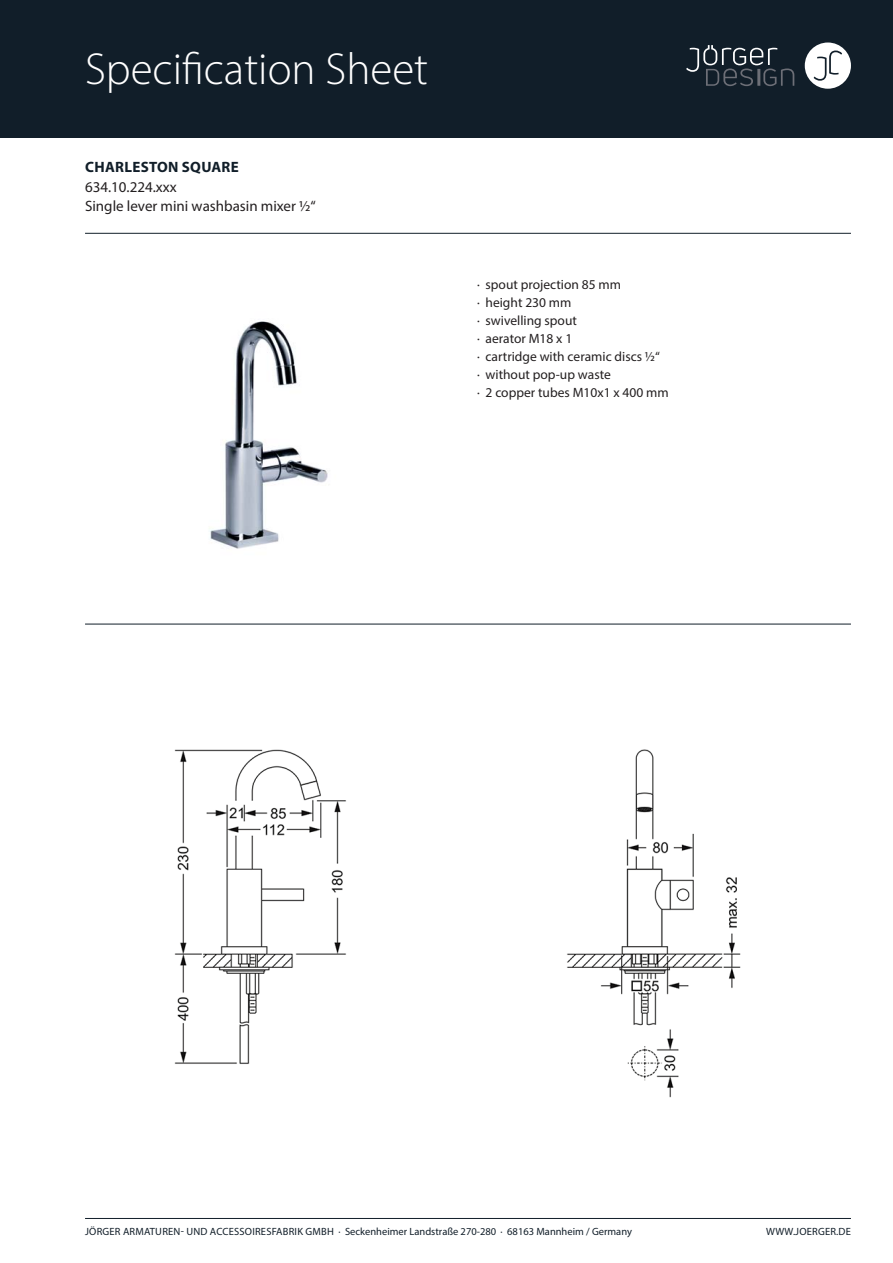
<style>
.page{position:relative;width:893px;height:1263px;background:#fff}
.page>*{position:absolute;margin:0;border:0;box-sizing:border-box;transform-origin:0 0}
.t1{font:300 45px "Myriad Pro";color:#fff}
.t2{font:15px "Myriad Pro";color:#231f20}
.t3{font:700 15px "Myriad Pro";letter-spacing:.02em;color:#111e29}
.t4{font:13.5px/18px "Myriad Pro";color:#231f20}
.t5{font:10.5px "Myriad Pro";letter-spacing:.005em;color:#111e29}
</style>
<div class="page">
<div style="left:0;top:0;width:893px;height:138px;background:#111e29"></div>
<div style="left:805px;top:43px;width:46px;height:46px;background:#fff;border-radius:50%"></div>
<svg style="left:814px;top:51px;width:28px;height:30px"></svg>
<svg style="left:686px;top:45px;width:108px;height:41px"></svg>
<hr style="left:85px;top:1218px;width:766px;height:1px;background:#111e29">
<hr style="left:85px;top:233px;width:766px;height:1px;background:#111e29">
<hr style="left:85px;top:624px;width:766px;height:1px;background:#111e29">
<img style="left:209px;top:321px;width:119px;height:228px">
<img style="left:174px;top:749px;width:567px;height:349px">
<h1 class="t1" style="left:85px;top:52px;width:345px">Specification Sheet</h1>
<p class="t3" style="left:85px;top:161px;width:155px">CHARLESTON SQUARE</p>
<p class="t2" style="left:85px;top:200px;width:232px">Single lever mini washbasin mixer ½“</p>
<p class="t2" style="left:85px;top:181px;width:93px">634.10.224.xxx</p>
<p class="t4" style="left:477px;top:277px;width:193px">· spout projection 85 mm<br>· height 230 mm<br>· swivelling spout<br>· aerator M18 x 1<br>· cartridge with ceramic discs ½“<br>· without pop-up waste<br>· 2 copper tubes M10x1 x 400 mm</p>
<p class="t5" style="left:85px;top:1228px;width:548px">JÖRGER ARMATUREN- UND ACCESSOIRESFABRIK GMBH · Seckenheimer Landstraße 270-280 · 68163 Mannheim / Germany</p>
<p class="t5" style="left:766px;top:1228px;width:86px">WWW.JOERGER.DE</p>
</div>
